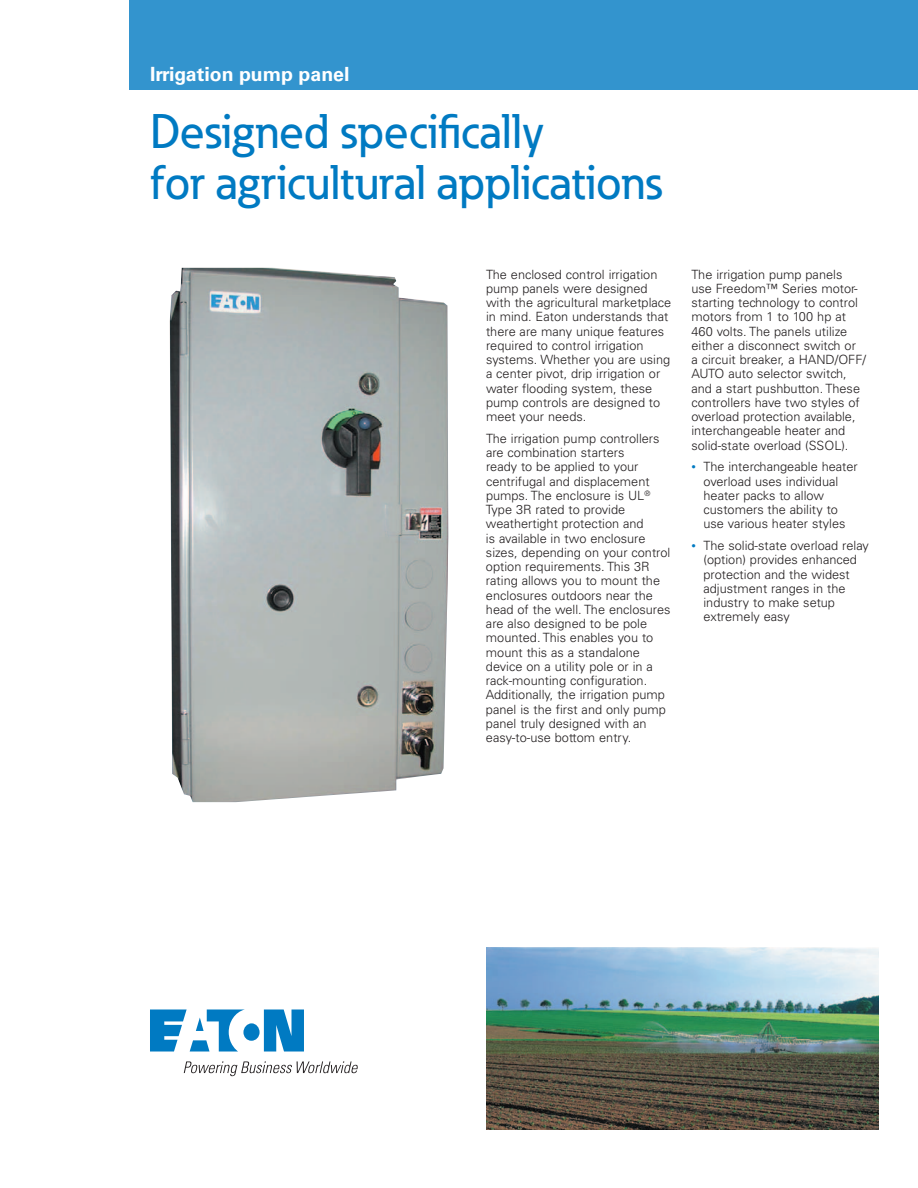
<style>
.page{position:relative;width:918px;height:1188px;background:#fff}
.page>*{position:absolute;margin:0;border:0;box-sizing:border-box;transform-origin:0 0}
.t1{font:500 48px/51px "Eaton";color:#007ac2}
.t2{font:700 19.5px "Univers LT Std";color:#fff}
.t3{font:300 12.75px/14.2px "Univers LT Std";color:#231f20}
.s1{font-size:9px;color:#007ac2}
</style>
<div class="page">
<img style="left:170px;top:268px;width:278px;height:534px">
<img style="left:486px;top:947px;width:393px;height:183px">
<div style="left:129px;top:0;width:789px;height:90px;background:#3394ce"></div>
<svg style="left:150px;top:1010px;width:154px;height:42px"></svg>
<svg style="left:184px;top:1061px;width:174px;height:15px"></svg>
<h2 class="t2" style="left:150px;top:63px;width:201px">Irrigation pump panel</h2>
<h1 class="t1" style="left:150px;top:105px;width:513px">Designed specifically<br>for agricultural applications</h1>
<p class="t3" style="left:486px;top:267px;width:187px">The enclosed control irrigation pump panels were designed with the agricultural marketplace in mind. Eaton understands that there are many unique features required to control irrigation systems. Whether you are using a center pivot, drip irrigation or water flooding system, these pump controls are designed to meet your needs.</p>
<p class="t3" style="left:486px;top:431px;width:186px">The irrigation pump controllers are combination starters<br>ready to be applied to your centrifugal and displacement pumps. The enclosure is UL<sup>®<br></sup>Type 3R rated to provide weathertight protection and<br>is available in two enclosure sizes, depending on your control option requirements. This 3R rating allows you to mount the enclosures outdoors near the head of the well. The enclosures are also designed to be pole mounted. This enables you to mount this as a standalone device on a utility pole or in a rack-mounting configuration.<br>Additionally, the irrigation pump panel is the first and only pump panel truly designed with an easy-to-use bottom entry.</p>
<p class="t3" style="left:691px;top:267px;width:176px">The irrigation pump panels use Freedom™ Series motor&shy;starting technology to control motors from 1 to 100 hp at<br>460 volts. The panels utilize either a disconnect switch or<br>a circuit breaker, a HAND/OFF/<br>AUTO auto selector switch, and a start pushbutton. These controllers have two styles of overload protection available, interchangeable heater and solid-state overload (SSOL).</p>
<p class="t3" style="left:704px;top:460px;width:156px;text-indent:-12px"><span class="s1">•</span> The interchangeable heater overload uses individual heater packs to allow customers the ability to use various heater styles</p>
<p class="t3" style="left:704px;top:538px;width:167px;text-indent:-12px"><span class="s1">•</span> The solid-state overload relay (option) provides enhanced protection and the widest adjustment ranges in the industry to make setup extremely easy</p>
</div>
